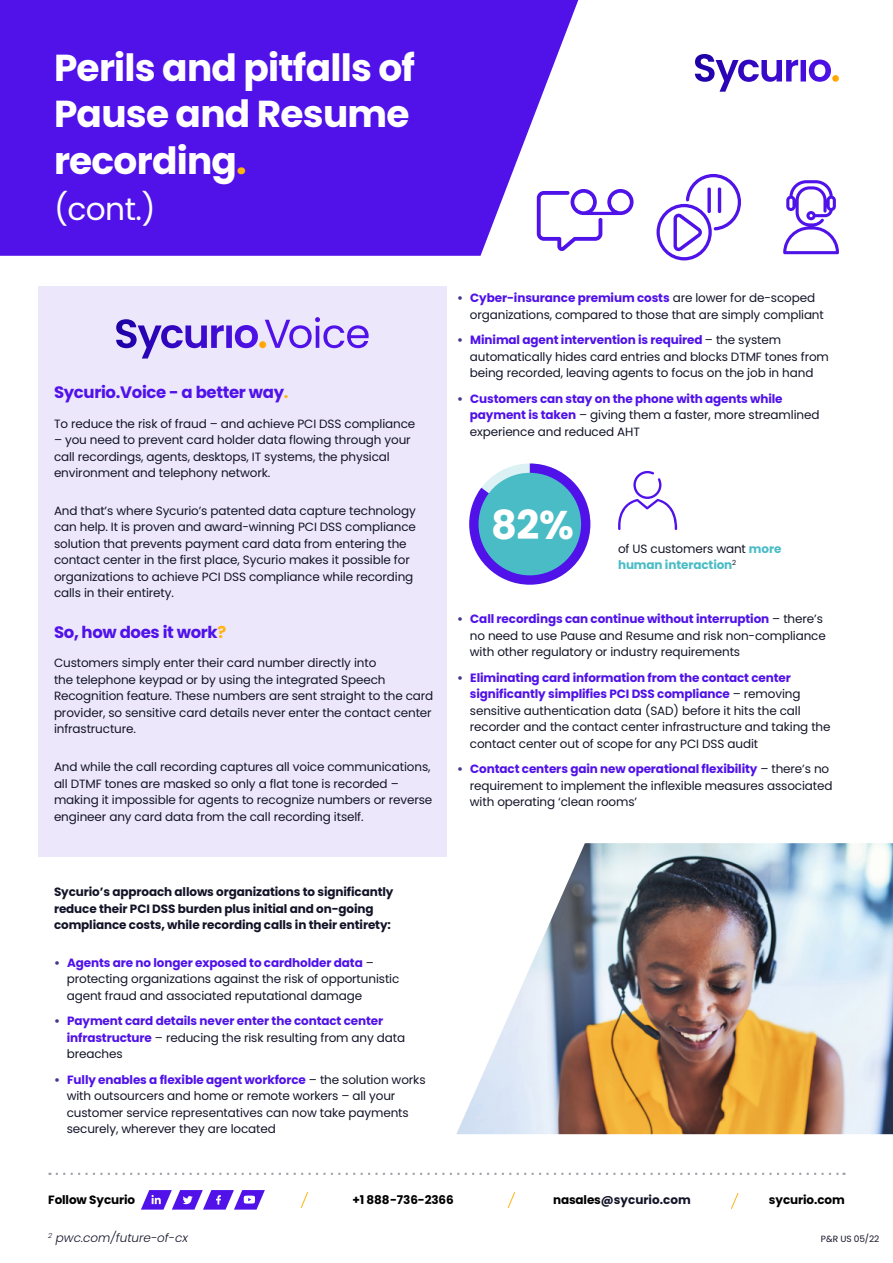
<style>
.page{position:relative;width:893px;height:1263px;background:#fff}
.page>*{position:absolute;margin:0;border:0;box-sizing:border-box;transform-origin:0 0}
.t1{font:700 40.05px "Poppins";color:#fff}
.t2{font:700 37.5px/46.5px "Poppins";letter-spacing:-.02em;color:#fff}
.t3{font:31.2px "Poppins";color:#fff}
.t4{font:700 16.5px "Poppins";letter-spacing:-.02em;color:#5012e9}
.t5{font:12px/16.5px "Poppins";letter-spacing:-.01em;color:#131428}
.t6{font:700 12px/16.5px "Poppins";letter-spacing:-.01em;color:#131428}
.t7{font:700 12px/16.5px "Poppins";letter-spacing:-.01em;color:#5012e9}
.t8{font:700 12px "Poppins";letter-spacing:-.01em;color:#000}
.t9{font:700 12px/16.5px "Poppins";letter-spacing:-.01em;color:#4abcc6}
.t10{font:italic 300 12px "Poppins";color:#131428}
.t11{font:9px "Poppins";color:#141528}
.s1{color:#ffb410}
.s2{font-weight:700;color:#43398e}
.s3{font-weight:700;color:#5012e9}
.s4{color:#43398e}
.s5{font-weight:400;color:#131428}
.s6{color:#000}
</style>
<div class="page">
<div style="left:38px;top:287px;width:408px;height:570px;background:#ede7fc"></div>
<svg style="left:0;top:0;width:578px;height:256px;background:#5b22ea"></svg>
<svg style="left:695px;top:54px;width:144px;height:38px"></svg>
<svg style="left:507px;top:1192px;width:9px;height:17px"></svg>
<svg style="left:300px;top:1192px;width:9px;height:17px"></svg>
<svg style="left:57px;top:1172px;width:787px;height:3px"></svg>
<svg style="left:141px;top:1190px;width:124px;height:19px"></svg>
<svg style="left:731px;top:1192px;width:8px;height:17px"></svg>
<svg style="left:469px;top:463px;width:121px;height:122px"></svg>
<div style="left:478px;top:473px;width:103px;height:102px;background:#4abcc6;border-radius:50%"></div>
<svg style="left:618px;top:471px;width:59px;height:59px"></svg>
<svg style="left:656px;top:174px;width:85px;height:86px"></svg>
<svg style="left:707px;top:187px;width:4px;height:26px"></svg>
<hr style="left:718px;top:187px;width:3px;height:26px;background:#4f12e8;border-radius:2px">
<svg style="left:783px;top:180px;width:56px;height:74px"></svg>
<svg style="left:537px;top:189px;width:97px;height:62px"></svg>
<svg style="left:116px;top:317px;width:253px;height:41px"></svg>
<img style="left:456px;top:843px;width:437px;height:291px">
<h2 class="t2" style="left:54px;top:45px;width:363px">Perils and pitfalls of<br>Pause and Resume recording<span class="s1">.</span></h2>
<h3 class="t3" style="left:54px;top:191px;width:103px">(cont.)</h3>
<h3 class="t4" style="left:54px;top:383px;width:236px">Sycurio.Voice - a better way<span class="s1">.</span></h3>
<p class="t5" style="left:54px;top:415px;width:363px">To reduce the risk of fraud – and achieve PCI DSS compliance</p>
<p class="t5" style="left:54px;top:432px;width:358px">– you need to prevent card holder data flowing through your call recordings, agents, desktops, IT systems, the physical environment and telephony network.</p>
<p class="t5" style="left:54px;top:502px;width:363px">And that’s where Sycurio’s patented data capture technology can help. It is proven and award-winning PCI DSS compliance solution that prevents payment card data from entering the contact center in the first place, Sycurio makes it possible for organizations to achieve PCI DSS compliance while recording calls in their entirety.</p>
<h3 class="t4" style="left:54px;top:623px;width:174px">So, how does it work<span class="s1">?</span></h3>
<p class="t5" style="left:54px;top:655px;width:381px">Customers simply enter their card number directly into<br>the telephone keypad or by using the integrated Speech Recognition feature. These numbers are sent straight to the card provider, so sensitive card details never enter the contact center infrastructure.</p>
<p class="t5" style="left:54px;top:759px;width:380px">And while the call recording captures all voice communications, all DTMF tones are masked so only a flat tone is recorded – making it impossible for agents to recognize numbers or reverse engineer any card data from the call recording itself.</p>
<p class="t6" style="left:54px;top:884px;width:341px">Sycurio’s approach allows organizations to significantly reduce their PCI DSS burden plus initial and on-going compliance costs, while recording calls in their entirety:</p>
<p class="t5" style="left:67px;top:954px;width:334px;text-indent:-13px"><span class="s2">•</span> <span class="s3">Agents are no longer exposed to cardholder data</span> – protecting organizations against the risk of opportunistic agent fraud and associated reputational damage</p>
<p class="t7" style="left:67px;top:1013px;width:340px;text-indent:-13px"><span class="s4">•</span> Payment card details never enter the contact center infrastructure <span class="s5">– reducing the risk resulting from any data breaches</span></p>
<p class="t5" style="left:67px;top:1071px;width:360px;text-indent:-13px"><span class="s2">•</span> <span class="s3">Fully enables a flexible agent workforce</span> – the solution works with outsourcers and home or remote workers – all your customer service representatives can now take payments securely, wherever they are located</p>
<p class="t5" style="left:470px;top:290px;width:355px;text-indent:-13px"><span class="s2">•</span> <span class="s3">Cyber-insurance premium costs</span> are lower for de-scoped organizations, compared to those that are simply compliant</p>
<p class="t5" style="left:470px;top:332px;width:361px;text-indent:-13px"><span class="s2">•</span> <span class="s3">Minimal agent intervention is required</span> – the system automatically hides card entries and blocks DTMF tones from being recorded, leaving agents to focus on the job in hand</p>
<p class="t5" style="left:470px;top:390px;width:351px;text-indent:-13px"><span class="s2">•</span> <span class="s3">Customers can stay on the phone with agents while payment is taken</span> – giving them a faster, more streamlined experience and reduced AHT</p>
<h1 class="t1" style="left:491px;top:502px;width:84px">82%</h1>
<p class="t9" style="left:618px;top:540px;width:165px"><span class="s5">of US customers want</span> more human interaction<sup>2</sup></p>
<p class="t5" style="left:470px;top:611px;width:357px;text-indent:-13px"><span class="s2">•</span> <span class="s3">Call recordings can continue without interruption</span> – there’s no need to use Pause and Resume and risk non-compliance with other regulatory or industry requirements</p>
<p class="t5" style="left:470px;top:669px;width:362px;text-indent:-13px"><span class="s2">•</span> <span class="s3">Eliminating card information from the contact center significantly simplifies PCI DSS compliance</span> – removing sensitive authentication data (SAD) before it hits the call recorder and the contact center infrastructure and taking the contact center out of scope for any PCI DSS audit</p>
<p class="t5" style="left:470px;top:761px;width:364px;text-indent:-13px"><span class="s2">•</span> <span class="s3">Contact centers gain new operational flexibility</span> – there’s no requirement to implement the inflexible measures associated with operating ‘clean rooms’</p>
<p class="t8" style="left:48px;top:1192px;width:88px">Follow Sycurio</p>
<p class="t8" style="left:352px;top:1193px;width:103px">+1 888-736-2366</p>
<p class="t6" style="left:553px;top:1191px;width:139px"><span class="s6">nasales</span>@sycurio.com</p>
<p class="t8" style="left:769px;top:1193px;width:77px">sycurio.com</p>
<p class="t10" style="left:48px;top:1230px;width:141px"><sup>2</sup> pwc.com/future-of-cx</p>
<p class="t11" style="left:821px;top:1233px;width:60px">P&amp;R US 05/22</p>
</div>
